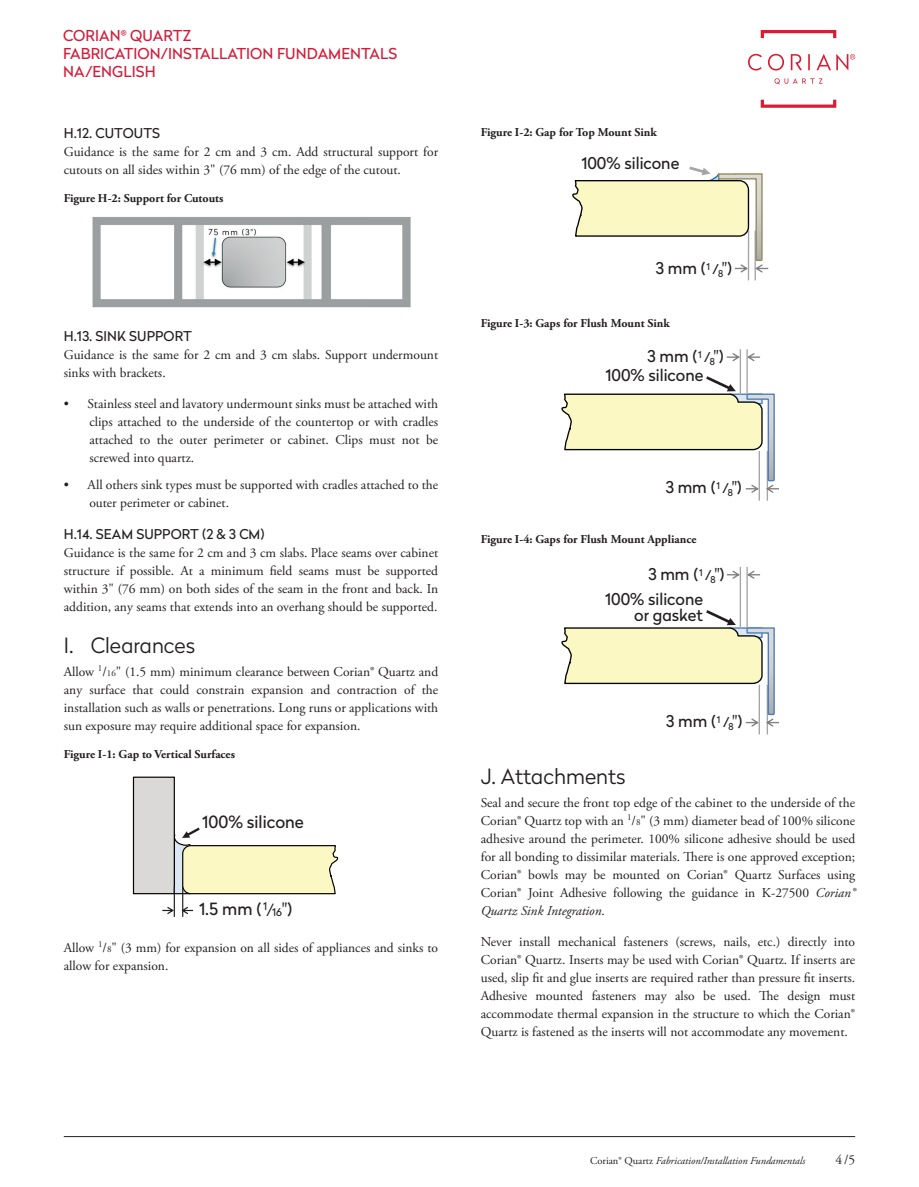
<style>
.page{position:relative;width:919px;height:1187px;background:#fff}
.page>*{position:absolute;margin:0;border:0;box-sizing:border-box;transform-origin:0 0}
.t1{font:300 21px "Radikal";color:#231f20}
.t2{font:16.8px "Radikal";color:#231f20}
.t3{font:16.2px/16.2px "Radikal";color:#231f20;text-align:right}
.t4{font:15px/18px "Radikal";letter-spacing:.005em;color:#d41a38}
.t5{font:13.5px/18px "Adobe Garamond Pro";color:#231f20;text-align:justify}
.t6{font:13.5px "Radikal";letter-spacing:.005em;color:#231f20}
.t7{font:700 12px "Adobe Garamond Pro";color:#231f20}
.t8{font:10.8px "Radikal";color:#231f20}
.t9{font:italic 10.5px "Adobe Garamond Pro";color:#231f20}
.s1{font-size:9px}
.s2{font-weight:300;font-size:16.8px}
.s3{font-size:16.8px}
.s4{font-size:13.5px}
.s5{font-style:italic}
.s6{font-style:normal}
</style>
<div class="page">
<img style="left:92px;top:217px;width:319px;height:91px">
<div style="left:133px;top:777px;width:41px;height:116px;background:#dad9d8"></div>
<div style="left:133px;top:776px;width:42px;height:118px;border:1px solid #040503"></div>
<hr style="left:174px;top:886px;width:1px;height:30px;background:#231f20">
<hr style="left:182px;top:886px;width:1px;height:30px;background:#231f20">
<svg style="left:162px;top:906px;width:12px;height:8px"></svg>
<svg style="left:181px;top:906px;width:12px;height:8px"></svg>
<svg style="left:173px;top:827px;width:166px;height:67px"></svg>
<hr style="left:747px;top:231px;width:2px;height:49px;background:#a6a5a5">
<hr style="left:754px;top:231px;width:1px;height:49px;background:#a6a5a5">
<svg style="left:572px;top:166px;width:196px;height:106px"></svg>
<hr style="left:758px;top:451px;width:2px;height:49px;background:#a6a5a5">
<hr style="left:766px;top:451px;width:2px;height:49px;background:#a6a5a5">
<hr style="left:739px;top:349px;width:2px;height:45px;background:#a6a5a5">
<hr style="left:746px;top:349px;width:1px;height:45px;background:#a6a5a5">
<svg style="left:726px;top:353px;width:13px;height:8px"></svg>
<svg style="left:747px;top:353px;width:13px;height:8px"></svg>
<svg style="left:561px;top:376px;width:218px;height:117px"></svg>
<hr style="left:758px;top:684px;width:2px;height:50px;background:#a6a5a5">
<hr style="left:766px;top:684px;width:2px;height:50px;background:#a6a5a5">
<hr style="left:739px;top:567px;width:2px;height:61px;background:#a6a5a5">
<hr style="left:746px;top:567px;width:1px;height:61px;background:#a6a5a5">
<svg style="left:726px;top:570px;width:13px;height:9px"></svg>
<svg style="left:747px;top:570px;width:13px;height:9px"></svg>
<svg style="left:561px;top:610px;width:218px;height:116px"></svg>
<hr style="left:64px;top:1136px;width:791px;height:1px;background:#231f20">
<svg style="left:760px;top:100px;width:76px;height:8px"></svg>
<svg style="left:760px;top:30px;width:76px;height:8px"></svg>
<svg style="left:748px;top:54px;width:107px;height:16px"></svg>
<svg style="left:774px;top:78px;width:48px;height:6px"></svg>
<p class="t4" style="left:63px;top:26px;width:335px">CORIAN<sup>®</sup> QUARTZ<br>FABRICATION/INSTALLATION FUNDAMENTALS<br>NA/ENGLISH</p>
<p class="t6" style="left:64px;top:123px;width:98px">H.12. CUTOUTS</p>
<p class="t5" style="left:64px;top:143px;width:376px">Guidance is the same for 2 cm and 3 cm. Add structural support for cutouts on all sides within 3" (76 mm) of the edge of the cutout.</p>
<p class="t7" style="left:64px;top:192px;width:161px">Figure H-2: Support for Cutouts</p>
<p class="t6" style="left:64px;top:326px;width:130px">H.13. SINK SUPPORT</p>
<p class="t5" style="left:64px;top:346px;width:376px">Guidance is the same for 2 cm and 3 cm slabs. Support undermount sinks with brackets.</p>
<p class="t5" style="left:89px;top:395px;width:350px;text-indent:-26px">• Stainless steel and lavatory undermount sinks must be attached with clips attached to the underside of the countertop or with cradles attached to the outer perimeter or cabinet. Clips must not be screwed into quartz.</p>
<p class="t5" style="left:89px;top:476px;width:350px;text-indent:-26px">• All others sink types must be supported with cradles attached to the outer perimeter or cabinet.</p>
<p class="t6" style="left:64px;top:524px;width:202px">H.14. SEAM SUPPORT (2 &amp; 3 CM)</p>
<p class="t5" style="left:64px;top:544px;width:376px">Guidance is the same for 2 cm and 3 cm slabs. Place seams over cabinet structure if possible. At a minimum field seams must be supported within 3" (76 mm) on both sides of the seam in the front and back. In addition, any seams that extends into an overhang should be supported.</p>
<h1 class="t1" style="left:64px;top:630px;width:133px">I. Clearances</h1>
<p class="t5" style="left:64px;top:662px;width:376px">Allow <sup>1</sup>/<span class="s1">16</span>" (1.5 mm) minimum clearance between Corian® Quartz and any surface that could constrain expansion and contraction of the installation such as walls or penetrations. Long runs or applications with sun exposure may require additional space for expansion.</p>
<p class="t7" style="left:64px;top:747px;width:173px">Figure I-1: Gap to Vertical Surfaces</p>
<p class="t2" style="left:202px;top:809px;width:103px">100% silicone</p>
<p class="t2" style="left:199px;top:896px;width:64px">1.5 mm (</p>
<p class="t8" style="left:263px;top:904px;width:30px">1<span class="s2">/</span>16<span class="s3">")</span></p>
<p class="t5" style="left:64px;top:938px;width:376px">Allow <sup>1</sup>/<span class="s1">8</span>" (3 mm) for expansion on all sides of appliances and sinks to allow for expansion.</p>
<p class="t7" style="left:480px;top:125px;width:177px">Figure I-2: Gap for Top Mount Sink</p>
<p class="t3" style="left:581px;top:154px;width:99px">100% silicone</p>
<p class="t3" style="left:655px;top:259px;width:78px">3 mm (<sup>1</sup> <span class="s4">/</span><sub>8</sub>")</p>
<p class="t7" style="left:480px;top:316px;width:190px">Figure I-3: Gaps for Flush Mount Sink</p>
<p class="t3" style="left:647px;top:347px;width:78px">3 mm (<sup>1</sup> <span class="s4">/</span><sub>8</sub>")</p>
<p class="t3" style="left:605px;top:366px;width:99px">100% silicone</p>
<p class="t3" style="left:665px;top:478px;width:78px">3 mm (<sup>1</sup> <span class="s4">/</span><sub>8</sub>")</p>
<p class="t7" style="left:480px;top:532px;width:217px">Figure I-4: Gaps for Flush Mount Appliance</p>
<p class="t3" style="left:648px;top:565px;width:78px">3 mm (<sup>1</sup> <span class="s4">/</span><sub>8</sub>")</p>
<p class="t3" style="left:605px;top:589px;width:99px">100% silicone or gasket</p>
<p class="t3" style="left:666px;top:712px;width:78px">3 mm (<sup>1</sup> <span class="s4">/</span><sub>8</sub>")</p>
<h1 class="t1" style="left:480px;top:761px;width:146px">J. Attachments</h1>
<p class="t5" style="left:480px;top:793px;width:376px">Seal and secure the front top edge of the cabinet to the underside of the Corian® Quartz top with an <sup>1</sup>/<span class="s1">8</span>" (3 mm) diameter bead of 100% silicone adhesive around the perimeter. 100% silicone adhesive should be used for all bonding to dissimilar materials. There is one approved exception; Corian® bowls may be mounted on Corian® Quartz Surfaces using Corian® Joint Adhesive following the guidance in K-27500 <span class="s5">Corian® Quartz Sink Integration</span>.</p>
<p class="t5" style="left:480px;top:933px;width:376px">Never install mechanical fasteners (screws, nails, etc.) directly into Corian® Quartz. Inserts may be used with Corian® Quartz. If inserts are used, slip fit and glue inserts are required rather than pressure fit inserts.<br>Adhesive mounted fasteners may also be used. The design must accommodate thermal expansion in the structure to which the Corian® Quartz is fastened as the inserts will not accommodate any movement.</p>
<p class="t9" style="left:590px;top:1154px;width:216px"><span class="s6">Corian® Quartz</span> Fabrication/Installation Fundamentals</p>
<p class="t5" style="left:835px;top:1151px;width:21px">4/5</p>
</div>
